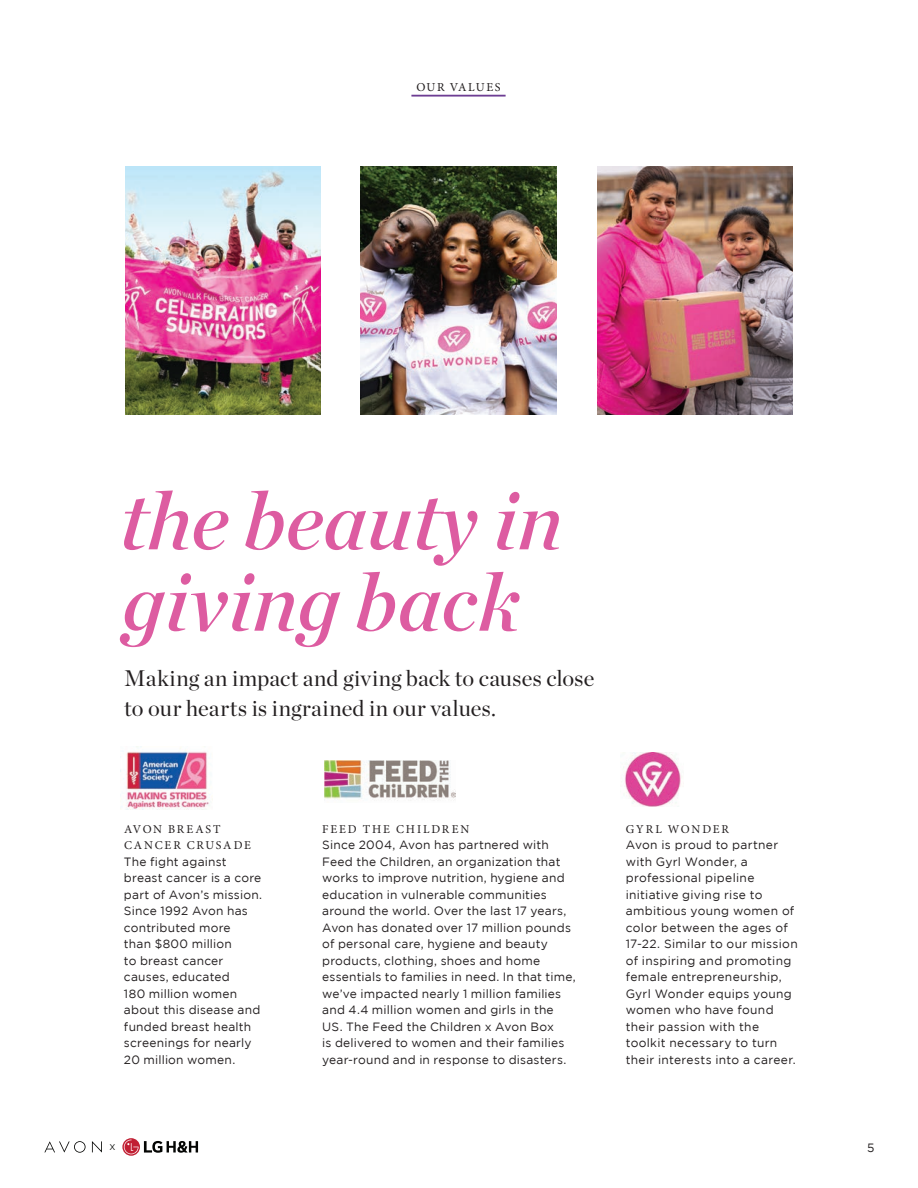
<style>
.page{position:relative;width:918px;height:1188px;background:#fff}
.page>*{position:absolute;margin:0;border:0;box-sizing:border-box;transform-origin:0 0}
.t1{font:italic 82.05px/81.3px "Chronicle Display Semi";color:#dd5ca1}
.t2{font:22.5px/30px "Chronicle Display";letter-spacing:.01em;color:#231f20}
.t3{font:12.15px "Minion Pro";letter-spacing:.125em;color:#231f20}
.t4{font:12px/16.5px "Gotham";letter-spacing:.02em;color:#231f20}
.t5{font:12px/16.5px "Minion Pro";letter-spacing:.16em;color:#231f20}
.t6{font:8.25px "Gotham";color:#040503}
</style>
<div class="page">
<svg style="left:44px;top:1141px;width:42px;height:12px"></svg>
<svg style="left:92px;top:1141px;width:10px;height:11px"></svg>
<svg style="left:122px;top:1138px;width:18px;height:18px"></svg>
<svg style="left:124px;top:1140px;width:74px;height:14px"></svg>
<img style="left:125px;top:166px;width:196px;height:249px">
<img style="left:361px;top:166px;width:195px;height:249px">
<img style="left:597px;top:166px;width:196px;height:249px">
<img style="left:120px;top:746px;width:93px;height:63px">
<img style="left:325px;top:761px;width:131px;height:40px">
<img style="left:623px;top:752px;width:59px;height:54px">
<hr style="left:411px;top:95px;width:95px;height:2px;background:#6d3d93">
<p class="t3" style="left:416px;top:79px;width:86px">OUR VALUES</p>
<h1 class="t1" style="left:120px;top:473px;width:444px">the beauty in giving back</h1>
<h2 class="t2" style="left:124px;top:661px;width:472px">Making an impact and giving back to causes close to our hearts is ingrained in our values.</h2>
<p class="t5" style="left:124px;top:821px;width:128px">AVON BREAST<br>CANCER CRUSADE</p>
<p class="t4" style="left:124px;top:853px;width:140px">The fight against breast cancer is a core part of Avon’s mission.<br>Since 1992 Avon has contributed more<br>than $800 million<br>to breast cancer causes, educated<br>180 million women about this disease and funded breast health screenings for nearly<br>20 million women.</p>
<p class="t5" style="left:322px;top:821px;width:149px">FEED THE CHILDREN</p>
<p class="t4" style="left:322px;top:837px;width:255px">Since 2004, Avon has partnered with Feed the Children, an organization that works to improve nutrition, hygiene and education in vulnerable communities around the world. Over the last 17 years, Avon has donated over 17 million pounds of personal care, hygiene and beauty products, clothing, shoes and home essentials to families in need. In that time, we’ve impacted nearly 1 million families and 4.4 million women and girls in the US. The Feed the Children x Avon Box<br>is delivered to women and their families year-round and in response to disasters.</p>
<p class="t5" style="left:626px;top:821px;width:105px">GYRL WONDER</p>
<p class="t4" style="left:626px;top:837px;width:173px">Avon is proud to partner with Gyrl Wonder, a professional pipeline initiative giving rise to ambitious young women of color between the ages of<br>17-22. Similar to our mission of inspiring and promoting female entrepreneurship,<br>Gyrl Wonder equips young women who have found their passion with the toolkit necessary to turn their interests into a career.</p>
<p class="t6" style="left:110px;top:1142px;width:7px">X</p>
<p class="t4" style="left:867px;top:1139px;width:9px">5</p>
</div>
